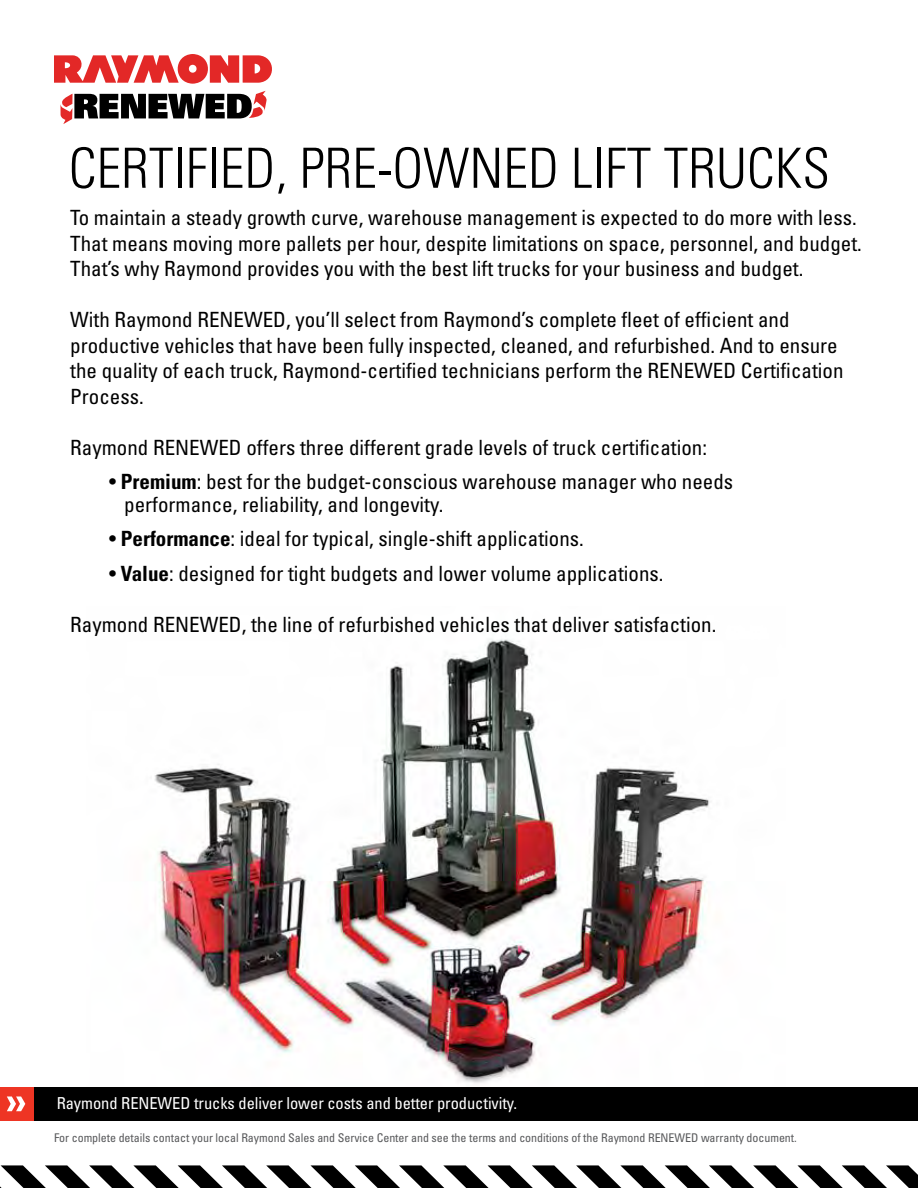
<style>
.page{position:relative;width:918px;height:1188px;background:#fff}
.page>*{position:absolute;margin:0;border:0;box-sizing:border-box;transform-origin:0 0}
.t1{font:300 condensed 55.5px "Univers LT Std";color:#000}
.t2{font:condensed 21px/25.5px "Univers LT Std";color:#000}
.t3{font:condensed 16.5px "Univers LT Std";letter-spacing:-.005em;color:#fff}
.t4{font:condensed 12px "Univers LT Std";letter-spacing:-.005em;color:#58595b}
.s1{font-weight:700}
</style>
<div class="page">
<img style="left:155px;top:639px;width:555px;height:444px">
<svg style="left:0;top:1165px;width:918px;height:23px"></svg>
<div style="left:33px;top:1087px;width:885px;height:33px;background:#000"></div>
<div style="left:0;top:1087px;width:33px;height:33px;background:#ee3524"></div>
<svg style="left:7px;top:1096px;width:18px;height:15px"></svg>
<svg style="left:54px;top:54px;width:218px;height:30px"></svg>
<svg style="left:60px;top:91px;width:207px;height:33px"></svg>
<h1 class="t1" style="left:69px;top:135px;width:763px">CERTIFIED, PRE-OWNED LIFT TRUCKS</h1>
<p class="t2" style="left:70px;top:205px;width:793px">To maintain a steady growth curve, warehouse management is expected to do more with less.<br>That means moving more pallets per hour, despite limitations on space, personnel, and budget.<br>That’s why Raymond provides you with the best lift trucks for your business and budget.</p>
<p class="t2" style="left:70px;top:307px;width:775px">With Raymond RENEWED, you’ll select from Raymond’s complete fleet of efficient and productive vehicles that have been fully inspected, cleaned, and refurbished. And to ensure the quality of each truck, Raymond-certified technicians perform the RENEWED Certification Process.</p>
<p class="t2" style="left:70px;top:434px;width:638px">Raymond RENEWED offers three different grade levels of truck certification:</p>
<p class="t2" style="left:124px;top:470px;width:611px;line-height:22.5px;text-indent:-15px">• <span class="s1">Premium</span>: best for the budget-conscious warehouse manager who needs performance, reliability, and longevity.</p>
<p class="t2" style="left:109px;top:526px;width:476px">• <span class="s1">Performance</span>: ideal for typical, single-shift applications.</p>
<p class="t2" style="left:109px;top:560px;width:556px">• <span class="s1">Value</span>: designed for tight budgets and lower volume applications.</p>
<p class="t2" style="left:70px;top:611px;width:648px">Raymond RENEWED, the line of refurbished vehicles that deliver satisfaction.</p>
<p class="t3" style="left:57px;top:1093px;width:462px">Raymond RENEWED trucks deliver lower costs and better productivity.</p>
<p class="t4" style="left:54px;top:1131px;width:744px">For complete details contact your local Raymond Sales and Service Center and see the terms and conditions of the Raymond RENEWED warranty document.</p>
</div>
